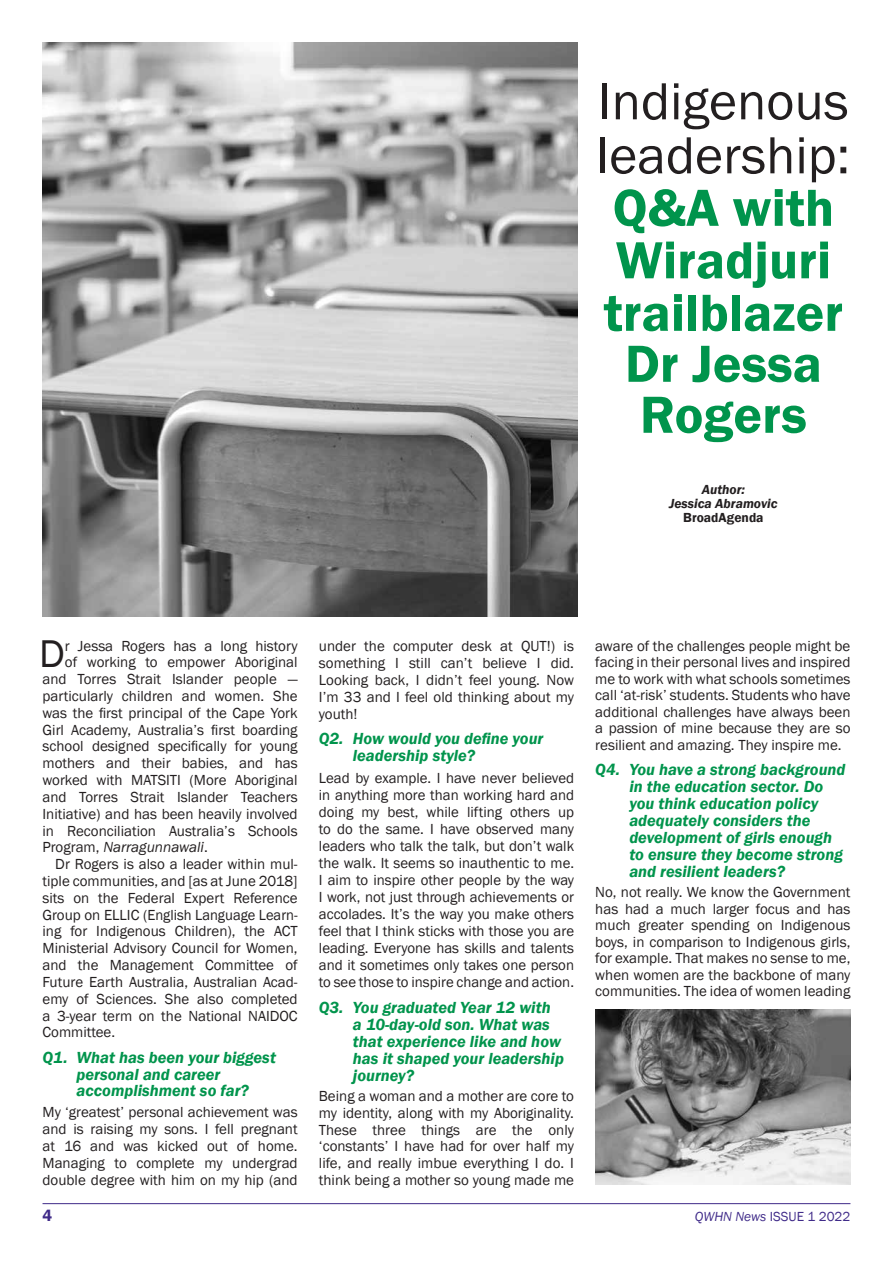
<style>
.page{position:relative;width:893px;height:1263px;background:#fff}
.page>*{position:absolute;margin:0;border:0;box-sizing:border-box;transform-origin:0 0}
.t1{font:600 54px/51.8px "Franklin Gothic";color:#00944c;text-align:center}
.t2{font:54px/54px "Franklin Gothic";color:#231f20}
.t3{font:39.75px "Franklin Gothic";color:#231f20}
.t4{font:italic 600 16.5px/17px "Franklin Gothic";color:#00944c}
.t5{font:600 16.5px "Franklin Gothic";color:#402b89}
.t6{font:15px/17px "Franklin Gothic";color:#231f20;text-align:justify}
.t7{font:italic 15px "Franklin Gothic";color:#231f20}
.t8{font:italic 600 13.5px/14.2px "Franklin Gothic";color:#231f20;text-align:center}
.t9{font:13.5px "Franklin Gothic";color:#402b89}
.t10{font:600 13.5px "Franklin Gothic";color:#231f20}
.s1{font-style:normal}
.s2{font-style:italic}
</style>
<div class="page">
<img style="left:43px;top:43px;width:534px;height:574px">
<hr style="left:43px;top:1203px;width:807px;height:1px;background:#402b89">
<img style="left:595px;top:1010px;width:255px;height:174px">
<h1 class="t2" style="left:597px;top:75px;width:255px">Indigenous leadership:</h1>
<h1 class="t1" style="left:604px;top:183px;width:241px">Q&amp;A with<br>Wiradjuri trailblazer<br>Dr Jessa<br>Rogers</h1>
<p class="t8" style="left:669px;top:482px;width:110px">Author:<br>Jessica Abramovic</p>
<p class="t10" style="left:683px;top:510px;width:82px">BroadAgenda</p>
<h2 class="t3" style="left:39px;top:629px;width:27px">D</h2>
<p class="t6" style="left:65px;top:638px;width:234px">r Jessa Rogers has a long history</p>
<p class="t6" style="left:65px;top:654px;width:234px">of working to empower Aboriginal</p>
<p class="t6" style="left:43px;top:671px;width:257px">and Torres Strait Islander people —</p>
<p class="t6" style="left:43px;top:688px;width:257px">particularly children and women. She</p>
<p class="t6" style="left:43px;top:705px;width:257px">was the first principal of the Cape York</p>
<p class="t6" style="left:43px;top:721px;width:257px">Girl Academy, Australia’s first boarding</p>
<p class="t6" style="left:43px;top:738px;width:257px">school designed specifically for young</p>
<p class="t6" style="left:43px;top:755px;width:257px">mothers and their babies, and has</p>
<p class="t6" style="left:43px;top:772px;width:257px">worked with MATSITI (More Aboriginal</p>
<p class="t6" style="left:43px;top:789px;width:257px">and Torres Strait Islander Teachers</p>
<p class="t6" style="left:43px;top:805px;width:257px">Initiative) and has been heavily involved</p>
<p class="t6" style="left:43px;top:822px;width:257px">in Reconciliation Australia’s Schools</p>
<p class="t7" style="left:43px;top:838px;width:167px"><span class="s1">Program,</span> Narragunnawali<span class="s1">.</span></p>
<p class="t6" style="left:55px;top:856px;width:244px">Dr Rogers is also a leader within mul-</p>
<p class="t6" style="left:43px;top:873px;width:257px">tiple communities, and [as at June 2018]</p>
<p class="t6" style="left:43px;top:890px;width:257px">sits on the Federal Expert Reference</p>
<p class="t6" style="left:43px;top:906px;width:257px">Group on ELLIC (English Language Learn-</p>
<p class="t6" style="left:43px;top:923px;width:257px">ing for Indigenous Children), the ACT</p>
<p class="t6" style="left:43px;top:940px;width:257px">Ministerial Advisory Council for Women,</p>
<p class="t6" style="left:43px;top:957px;width:257px">and the Management Committee of</p>
<p class="t6" style="left:43px;top:974px;width:257px">Future Earth Australia, Australian Acad-</p>
<p class="t6" style="left:43px;top:990px;width:257px">emy of Sciences. She also completed</p>
<p class="t6" style="left:43px;top:1007px;width:257px">a 3-year term on the National NAIDOC</p>
<p class="t6" style="left:43px;top:1024px;width:74px">Committee.</p>
<p class="t4" style="left:77px;top:1049px;width:201px;text-indent:-34px">Q1. What has been your biggest personal and career accomplishment so far?</p>
<p class="t6" style="left:43px;top:1104px;width:257px">My ‘greatest’ personal achievement was and is raising my sons. I fell pregnant at 16 and was kicked out of home.<br>Managing to complete my undergrad double degree with him on my hip (and</p>
<p class="t6" style="left:319px;top:638px;width:257px">under the computer desk at QUT!) is something I still can’t believe I did.<br>Looking back, I didn’t feel young. Now I’m 33 and I feel old thinking about my youth!</p>
<p class="t4" style="left:353px;top:730px;width:192px;text-indent:-34px">Q2. How would you define your leadership style?</p>
<p class="t6" style="left:319px;top:770px;width:257px">Lead by example. I have never believed in anything more than working hard and doing my best, while lifting others up to do the same. I have observed many leaders who talk the talk, but don’t walk the walk. It seems so inauthentic to me.<br>I aim to inspire other people by the way I work, not just through achievements or accolades. It’s the way you make others feel that I think sticks with those you are leading. Everyone has skills and talents and it sometimes only takes one person to see those to inspire change and action.</p>
<p class="t4" style="left:353px;top:998px;width:212px;text-indent:-34px">Q3. You graduated Year 12 with<br>a 10-day-old son. What was that experience like and how has it shaped your leadership journey?</p>
<p class="t6" style="left:319px;top:1088px;width:257px">Being a woman and a mother are core to my identity, along with my Aboriginality.<br>These three things are the only ‘constants’ I have had for over half my life, and really imbue everything I do. I think being a mother so young made me</p>
<p class="t6" style="left:595px;top:638px;width:257px;line-height:16.5px">aware of the challenges people might be facing in their personal lives and inspired me to work with what schools sometimes call ‘at-risk’ students. Students who have additional challenges have always been a passion of mine because they are so resilient and amazing. They inspire me.</p>
<p class="t4" style="left:629px;top:761px;width:218px;text-indent:-34px">Q4. You have a strong background in the education sector. Do you think education policy adequately considers the development of girls enough to ensure they become strong and resilient leaders?</p>
<p class="t6" style="left:595px;top:884px;width:257px;line-height:16.5px">No, not really. We know the Government has had a much larger focus and has much greater spending on Indigenous boys, in comparison to Indigenous girls, for example. That makes no sense to me, when women are the backbone of many communities. The idea of women leading</p>
<p class="t5" style="left:43px;top:1205px;width:11px">4</p>
<p class="t9" style="left:695px;top:1208px;width:157px"><span class="s2">QWHN News</span> ISSUE 1 2022</p>
</div>
